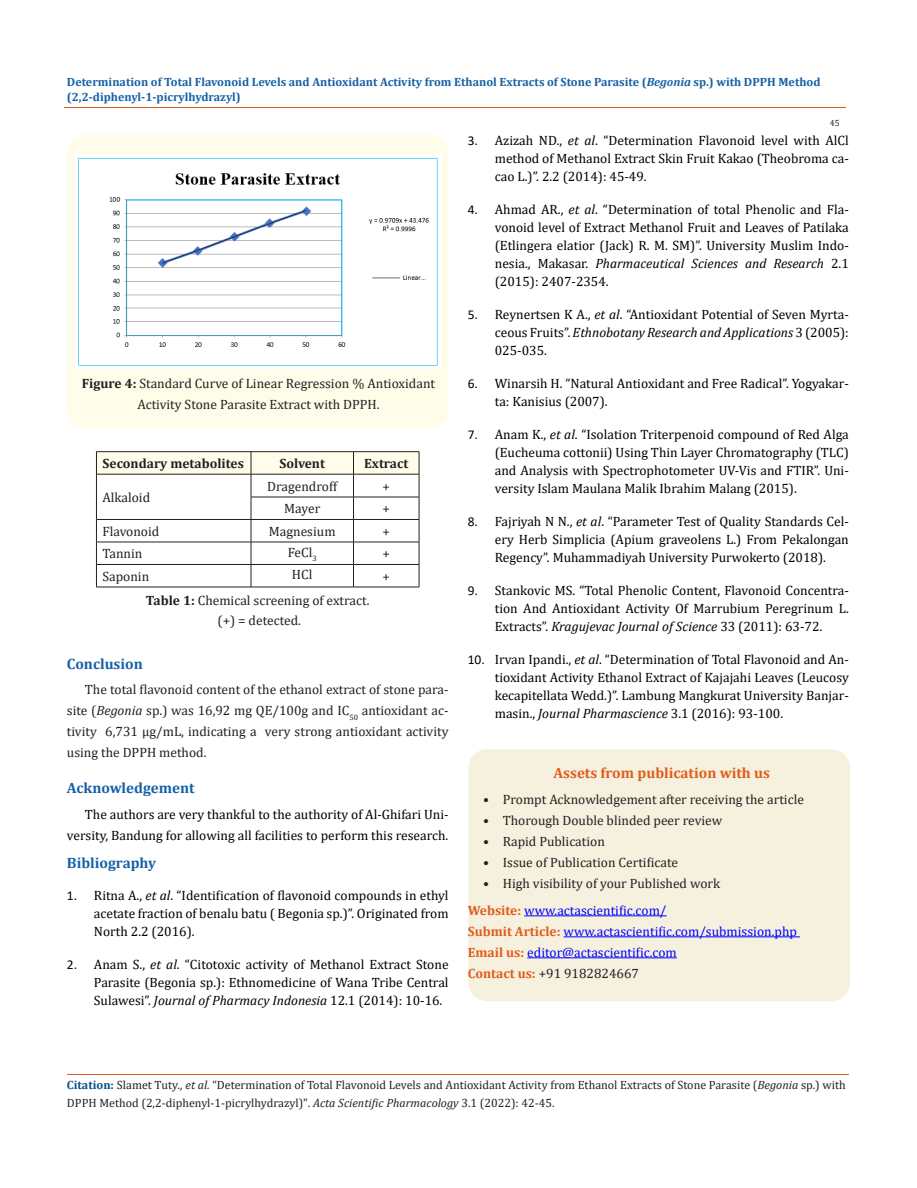
<style>
.page{position:relative;width:917px;height:1188px;background:#fff}
.page>*{position:absolute;margin:0;border:0;box-sizing:border-box;transform-origin:0 0}
.Paper_main{font:700 15px "Cambria";color:#1560a6}
.t1{font:700 15px "Cambria";color:#e05d1a}
.Default{font:13.5px/18px "Cambria";color:#000;text-align:justify}
.Heading_1{font:13.5px/21px "Cambria";color:#231f20;text-align:center}
.t2{font:13.5px "Cambria";color:#00f}
.Table_Paragraph{font:13.5px "Cambria";color:#231f20}
.Table_Paragraph-2{font:700 13.5px "Cambria";color:#231f20}
.t3{font:12px/18px "Cambria";color:#231f20}
.t4{font:700 12px/15px "Cambria";color:#1560a6}
.t5{font:9px "Cambria";color:#231f20}
.s1{font-style:italic}
.s2{font-weight:700}
.s3{font-family:"Calibri"}
.s4{font-weight:700;color:#e05d1a}
.s5{font-weight:700;color:#035089}
</style>
<div class="page">
<div style="left:67px;top:135px;width:381px;height:293px;background:#fffde9;border-radius:18px"></div>
<img style="left:76px;top:154px;width:365px;height:214px">
<hr style="left:96px;top:451px;width:155px;height:1px;background:#231f20">
<hr style="left:251px;top:451px;width:102px;height:1px;background:#231f20">
<hr style="left:353px;top:451px;width:66px;height:1px;background:#231f20">
<svg style="left:96px;top:452px;width:324px;height:135px"></svg>
<hr style="left:96px;top:587px;width:155px;height:1px;background:#231f20">
<hr style="left:251px;top:587px;width:102px;height:1px;background:#231f20">
<hr style="left:353px;top:587px;width:66px;height:1px;background:#231f20">
<div style="left:469px;top:750px;width:380px;height:250px;background:#f6f0df;border-radius:18px"></div>
<div style="left:468px;top:749px;width:382px;height:252px;border:2px solid #f6f0df;border-radius:18px"></div>
<hr style="left:524px;top:915px;width:142px;height:1px;background:#00f">
<hr style="left:563px;top:936px;width:236px;height:1px;background:#00f">
<hr style="left:527px;top:957px;width:150px;height:1px;background:#00f">
<hr style="left:64px;top:108px;width:781px;height:1px;background:#e05d1a">
<hr style="left:67px;top:1074px;width:781px;height:1px;background:#e05d1a">
<p class="t4" style="left:67px;top:74px;width:755px">Determination of Total Flavonoid Levels and Antioxidant Activity from Ethanol Extracts of Stone Parasite (<span class="s1">Begonia</span> sp.) with DPPH Method (2,2-diphenyl-1-picrylhydrazyl)</p>
<p class="t5" style="left:829px;top:118px;width:11px">45</p>
<p class="Heading_1" style="left:82px;top:373px;width:355px"><span class="s2">Figure 4:</span> Standard Curve of Linear Regression % Antioxidant<br>Activity Stone Parasite Extract with DPPH.</p>
<p class="Table_Paragraph-2" style="left:102px;top:454px;width:143px">Secondary metabolites</p>
<p class="Table_Paragraph-2" style="left:279px;top:454px;width:47px">Solvent</p>
<p class="Table_Paragraph-2" style="left:364px;top:454px;width:46px">Extract</p>
<p class="Table_Paragraph" style="left:102px;top:490px;width:49px">Alkaloid</p>
<p class="Table_Paragraph" style="left:267px;top:478px;width:71px">Dragendroff</p>
<p class="Table_Paragraph" style="left:382px;top:478px;width:9px">+</p>
<p class="Table_Paragraph" style="left:284px;top:501px;width:38px">Mayer</p>
<p class="Table_Paragraph" style="left:382px;top:501px;width:9px">+</p>
<p class="Table_Paragraph" style="left:102px;top:523px;width:58px">Flavonoid</p>
<p class="Table_Paragraph" style="left:269px;top:523px;width:68px">Magnesium</p>
<p class="Table_Paragraph" style="left:382px;top:523px;width:9px">+</p>
<p class="Table_Paragraph" style="left:102px;top:546px;width:41px">Tannin</p>
<p class="Table_Paragraph" style="left:288px;top:544px;width:30px">FeCl<sub>3</sub></p>
<p class="Table_Paragraph" style="left:382px;top:546px;width:9px">+</p>
<p class="Table_Paragraph" style="left:102px;top:568px;width:48px">Saponin</p>
<p class="Table_Paragraph" style="left:292px;top:567px;width:22px">HCl</p>
<p class="Table_Paragraph" style="left:382px;top:568px;width:9px">+</p>
<p class="Heading_1" style="left:146px;top:590px;width:225px"><span class="s2">Table 1:</span> Chemical screening of extract.</p>
<p class="Heading_1" style="left:217px;top:610px;width:85px">(+) = detected.</p>
<p class="Paper_main" style="left:67px;top:653px;width:77px">Conclusion</p>
<p class="Heading_1" style="left:67px;top:679px;width:383px;text-align:justify;text-indent:18px">The total flavonoid content of the ethanol extract of stone para&shy;site (<span class="s1">Begonia</span> sp.) was 16,92 mg QE/100g and IC<sub>50</sub> antioxidant ac&shy;tivity 6,731 µg/mL, indicating a very strong antioxidant activity using the DPPH method.</p>
<p class="Paper_main" style="left:67px;top:778px;width:129px">Acknowledgement</p>
<p class="Default" style="left:67px;top:804px;width:383px;line-height:21px;text-align:right">The authors are very thankful to the authority of Al-Ghifari Uni&shy;versity, Bandung for allowing all facilities to perform this research.</p>
<p class="Paper_main" style="left:67px;top:852px;width:91px">Bibliography</p>
<p class="Default" style="left:94px;top:887px;width:356px;text-indent:-27px"><span class="s3">1.</span> Ritna A., <span class="s1">et al</span>. “Identification of flavonoid compounds in ethyl acetate fraction of benalu batu ( Begonia sp.)”. Originated from North 2.2 (2016).</p>
<p class="Default" style="left:94px;top:956px;width:356px;text-indent:-27px"><span class="s3">2.</span> Anam S., <span class="s1">et al</span>. “Citotoxic activity of Methanol Extract Stone Parasite (Begonia sp.): Ethnomedicine of Wana Tribe Central Sulawesi”. <span class="s1">Journal of Pharmacy Indonesia</span> 12.1 (2014): 10-16.</p>
<p class="Default" style="left:495px;top:132px;width:355px;text-indent:-27px"><span class="s3">3.</span> Azizah ND., <span class="s1">et al</span>. “Determination Flavonoid level with AlCl method of Methanol Extract Skin Fruit Kakao (Theobroma ca&shy;cao L.)”. 2.2 (2014): 45-49.</p>
<p class="Default" style="left:495px;top:201px;width:355px;text-indent:-27px"><span class="s3">4.</span> Ahmad AR., <span class="s1">et al</span>. “Determination of total Phenolic and Fla&shy;vonoid level of Extract Methanol Fruit and Leaves of Patilaka (Etlingera elatior (Jack) R. M. SM)”. University Muslim Indo&shy;nesia., Makasar. <span class="s1">Pharmaceutical Sciences and Research</span> 2.1 (2015): 2407-2354.</p>
<p class="Default" style="left:495px;top:306px;width:355px;text-indent:-27px"><span class="s3">5.</span> Reynertsen K A., <span class="s1">et al</span>. “Antioxidant Potential of Seven Myrta&shy;ceous Fruits”. <span class="s1">Ethnobotany Research and Applications</span> 3 (2005):<br>025-035.</p>
<p class="Default" style="left:495px;top:375px;width:355px;text-indent:-27px"><span class="s3">6.</span> Winarsih H. “Natural Antioxidant and Free Radical”. Yogyakar&shy;ta: Kanisius (2007).</p>
<p class="Default" style="left:495px;top:426px;width:355px;text-indent:-27px"><span class="s3">7.</span> Anam K., <span class="s1">et al</span>. “Isolation Triterpenoid compound of Red Alga (Eucheuma cottonii) Using Thin Layer Chromatography (TLC) and Analysis with Spectrophotometer UV-Vis and FTIR”. Uni&shy;versity Islam Maulana Malik Ibrahim Malang (2015).</p>
<p class="Default" style="left:495px;top:513px;width:355px;text-indent:-27px"><span class="s3">8.</span> Fajriyah N N., <span class="s1">et al</span>. “Parameter Test of Quality Standards Cel&shy;ery Herb Simplicia (Apium graveolens L.) From Pekalongan Regency”. Muhammadiyah University Purwokerto (2018).</p>
<p class="Default" style="left:495px;top:582px;width:355px;text-indent:-27px"><span class="s3">9.</span> Stankovic MS. “Total Phenolic Content, Flavonoid Concentra&shy;tion And Antioxidant Activity Of Marrubium Peregrinum L.<br>Extracts”. <span class="s1">Kragujevac Journal of Science</span> 33 (2011): 63-72.</p>
<p class="Default" style="left:495px;top:651px;width:355px;text-indent:-27px"><span class="s3">10.</span> Irvan Ipandi., <span class="s1">et al</span>. “Determination of Total Flavonoid and An&shy;tioxidant Activity Ethanol Extract of Kajajahi Leaves (Leucosy kecapitellata Wedd.)”. Lambung Mangkurat University Banjar&shy;masin., <span class="s1">Journal Pharmascience</span> 3.1 (2016): 93-100.</p>
<p class="t1" style="left:553px;top:762px;width:218px">Assets from publication with us</p>
<p class="Heading_1" style="left:483px;top:789px;width:322px">• Prompt Acknowledgement after receiving the article</p>
<p class="Heading_1" style="left:483px;top:810px;width:240px">• Thorough Double blinded peer review</p>
<p class="Heading_1" style="left:483px;top:831px;width:123px">• Rapid Publication</p>
<p class="Heading_1" style="left:483px;top:852px;width:196px">• Issue of Publication Certificate</p>
<p class="Heading_1" style="left:483px;top:873px;width:238px">• High visibility of your Published work</p>
<p class="t2" style="left:468px;top:902px;width:200px"><span class="s4">Website:</span> www.actascientific.com/</p>
<p class="t2" style="left:468px;top:923px;width:330px"><span class="s4">Submit Article:</span> www.actascientific.com/submission.php</p>
<p class="t2" style="left:468px;top:944px;width:210px"><span class="s4">Email us:</span> editor@actascientific.com</p>
<p class="Heading_1" style="left:468px;top:963px;width:173px"><span class="s4">Contact us:</span> +91 9182824667</p>
<p class="t3" style="left:67px;top:1076px;width:780px"><span class="s5">Citation:</span> Slamet Tuty<span class="s1">., et al.</span> “Determination of Total Flavonoid Levels and Antioxidant Activity from Ethanol Extracts of Stone Parasite (<span class="s1">Begonia</span> sp.) with<br>DPPH Method (2,2-diphenyl-1-picrylhydrazyl)". <span class="s1">Acta Scientific Pharmacology</span> 3.1 (2022): 42-45.</p>
</div>
